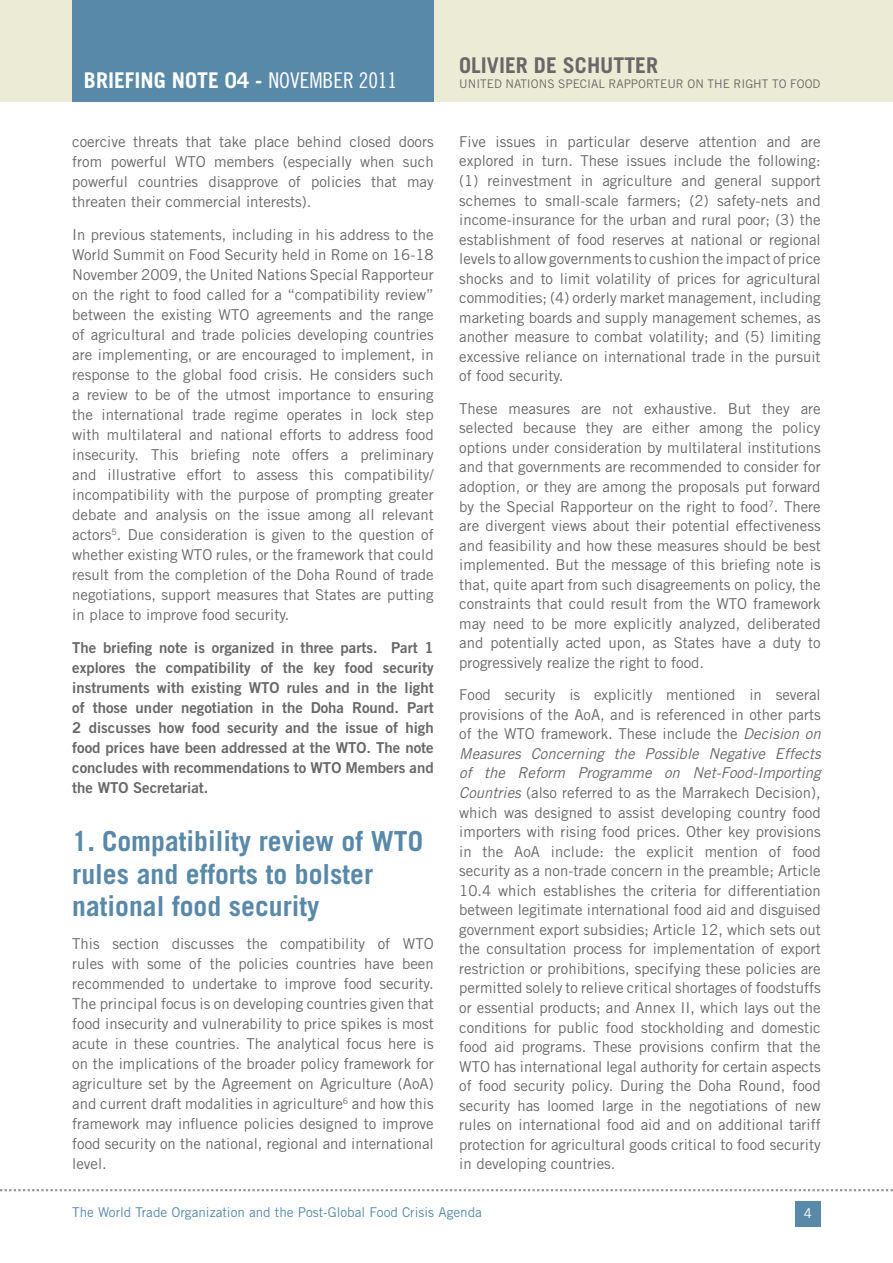
<style>
.page{position:relative;width:893px;height:1263px;background:#fff}
.page>*{position:absolute;margin:0;border:0;box-sizing:border-box;transform-origin:0 0}
.t1{font:700 27.6px/32.4px "Trade Gothic LT Std";color:#5989a8}
.t2{font:700 21.75px "Trade Gothic LT Std";color:#fff}
.t3{font:700 21.75px "Trade Gothic LT Std";color:#686868}
.t4{font:15px/19.5px "Trade Gothic LT Std";color:#686868;text-align:justify}
.t5{font:15px/20.1px "Trade Gothic LT Std Bd 2";color:#686868;text-align:justify}
.t6{font:13.5px "Trade Gothic LT Std";color:#5989a8}
.t7{font:13.5px "Trade Gothic LT Std";color:#fff}
.t8{font:11.85px "Trade Gothic LT Std";color:#686868}
.s1{font-family:"Trade Gothic LT Std Cn 18";font-weight:400}
.s2{font-style:italic}
</style>
<div class="page">
<div style="left:0;top:0;width:893px;height:101px;background:#ececd6"></div>
<div style="left:72px;top:0;width:362px;height:101px;background:#5989a8"></div>
<svg style="left:0;top:1189px;width:893px;height:2px"></svg>
<div style="left:795px;top:1201px;width:26px;height:25px;background:#5989a8"></div>
<h2 class="t2" style="left:84px;top:67px;width:315px">BRIEFING NOTE 04 - <span class="s1">NOVEMBER 2011</span></h2>
<p class="t4" style="left:72px;top:131px;width:363px;line-height:20px">coercive threats that take place behind closed doors from powerful WTO members (especially when such powerful countries disapprove of policies that may threaten their commercial interests).</p>
<p class="t4" style="left:72px;top:224px;width:363px;line-height:20.1px">In previous statements, including in his address to the World Summit on Food Security held in Rome on 16-18<br>November 2009, the United Nations Special Rapporteur on the right to food called for a “compatibility review” between the existing WTO agreements and the range of agricultural and trade policies developing countries are implementing, or are encouraged to implement, in response to the global food crisis. He considers such a review to be of the utmost importance to ensuring the international trade regime operates in lock step with multilateral and national efforts to address food insecurity. This briefing note offers a preliminary and illustrative effort to assess this compatibility/ incompatibility with the purpose of prompting greater debate and analysis on the issue among all relevant actors<sup>5</sup>. Due consideration is given to the question of whether existing WTO rules, or the framework that could result from the completion of the Doha Round of trade negotiations, support measures that States are putting in place to improve food security.</p>
<p class="t5" style="left:72px;top:637px;width:363px">The briefing note is organized in three parts. Part 1 explores the compatibility of the key food security instruments with existing WTO rules and in the light of those under negotiation in the Doha Round. Part 2 discusses how food security and the issue of high food prices have been addressed at the WTO. The note concludes with recommendations to WTO Members and the WTO Secretariat.</p>
<h1 class="t1" style="left:72px;top:825px;width:352px">1. Compatibility review of WTO rules and efforts to bolster national food security</h1>
<p class="t4" style="left:72px;top:933px;width:363px;line-height:20.1px">This section discusses the compatibility of WTO rules with some of the policies countries have been recommended to undertake to improve food security.<br>The principal focus is on developing countries given that food insecurity and vulnerability to price spikes is most acute in these countries. The analytical focus here is on the implications of the broader policy framework for agriculture set by the Agreement on Agriculture (AoA) and current draft modalities in agriculture<sup>6</sup> and how this framework may influence policies designed to improve food security on the national, regional and international level.</p>
<h2 class="t3" style="left:459px;top:52px;width:200px">OLIVIER DE SCHUTTER</h2>
<p class="t8" style="left:459px;top:76px;width:363px">UNITED NATIONS SPECIAL RAPPORTEUR ON THE RIGHT TO FOOD</p>
<p class="t4" style="left:459px;top:132px;width:363px">Five issues in particular deserve attention and are explored in turn. These issues include the following: (1) reinvestment in agriculture and general support schemes to small-scale farmers; (2) safety-nets and income-insurance for the urban and rural poor; (3) the establishment of food reserves at national or regional levels to allow governments to cushion the impact of price shocks and to limit volatility of prices for agricultural commodities; (4) orderly market management, including marketing boards and supply management schemes, as another measure to combat volatility; and (5) limiting excessive reliance on international trade in the pursuit of food security.</p>
<p class="t4" style="left:459px;top:398px;width:363px">These measures are not exhaustive. But they are selected because they are either among the policy options under consideration by multilateral institutions and that governments are recommended to consider for adoption, or they are among the proposals put forward by the Special Rapporteur on the right to food<sup>7</sup>. There are divergent views about their potential effectiveness and feasibility and how these measures should be best implemented. But the message of this briefing note is that, quite apart from such disagreements on policy, the constraints that could result from the WTO framework may need to be more explicitly analyzed, deliberated and potentially acted upon, as States have a duty to progressively realize the right to food.</p>
<p class="t4" style="left:459px;top:685px;width:363px">Food security is explicitly mentioned in several provisions of the AoA, and is referenced in other parts of the WTO framework. These include the <span class="s2">Decision on Measures Concerning the Possible Negative Effects of the Reform Programme on Net-Food-Importing Countries</span> (also referred to as the Marrakech Decision), which was designed to assist developing country food importers with rising food prices. Other key provisions in the AoA include: the explicit mention of food security as a non-trade concern in the preamble; Article 10.4 which establishes the criteria for differentiation between legitimate international food aid and disguised government export subsidies; Article 12, which sets out the consultation process for implementation of export restriction or prohibitions, specifying these policies are permitted solely to relieve critical shortages of foodstuffs or essential products; and Annex II, which lays out the conditions for public food stockholding and domestic food aid programs. These provisions confirm that the WTO has international legal authority for certain aspects of food security policy. During the Doha Round, food security has loomed large in the negotiations of new rules on international food aid and on additional tariff protection for agricultural goods critical to food security in developing countries.</p>
<p class="t6" style="left:72px;top:1204px;width:411px">The World Trade Organization and the Post-Global Food Crisis Agenda</p>
<p class="t7" style="left:804px;top:1205px;width:10px">4</p>
</div>
